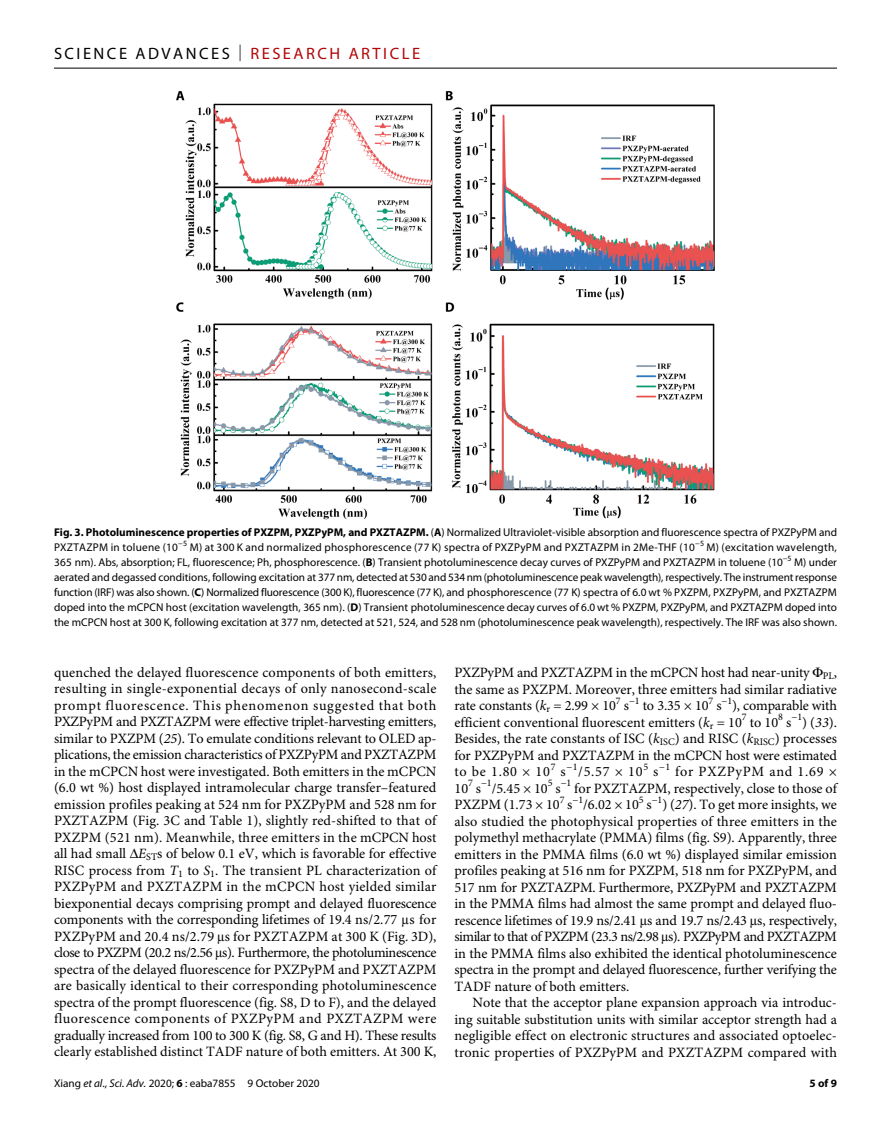
<style>
.page{position:relative;width:891px;height:1134px;background:#fff}
.page>*{position:absolute;margin:0;border:0;box-sizing:border-box;transform-origin:0 0}
.t1{font:16.5px "Myriad Pro";letter-spacing:.15em;color:#000}
.t2{font:14.25px/16.5px "Minion Pro";color:#000;text-align:justify}
.t3{font:11.25px/15px "Myriad Pro";color:#000;text-align:justify}
.t4{font:700 11.25px "Myriad Pro";color:#000}
.s1{font-weight:300}
.s2{color:#b10508}
.s3{font-weight:700}
.s4{font-style:italic}
</style>
<div class="page">
<hr style="left:54px;top:68px;width:783px;height:1px;background:#000">
<img style="left:176px;top:91px;width:539px;height:429px">
<p class="t1" style="left:54px;top:40px;width:368px">SCIENCE ADVANCES <span class="s1">|</span> <span class="s2">RESEARCH ARTICLE</span></p>
<p class="t3" style="left:54px;top:525px;width:785px"><span class="s3">Fig. 3. Photoluminescence properties of PXZPM, PXZPyPM, and PXZTAZPM.</span> (<span class="s3">A</span>) Normalized Ultraviolet-visible absorption and fluorescence spectra of PXZPyPM and PXZTAZPM in toluene (10<sup>−5</sup> M) at 300 K and normalized phosphorescence (77 K) spectra of PXZPyPM and PXZTAZPM in 2Me-THF (10<sup>−5</sup> M) (excitation wavelength, 365 nm). Abs, absorption; FL, fluorescence; Ph, phosphorescence. (<span class="s3">B</span>) Transient photoluminescence decay curves of PXZPyPM and PXZTAZPM in toluene (10<sup>−5</sup> M) under aerated and degassed conditions, following excitation at 377 nm, detected at 530 and 534 nm (photoluminescence peak wavelength), respectively. The instrument response function (IRF) was also shown. (<span class="s3">C</span>) Normalized fluorescence (300 K), fluorescence (77 K), and phosphorescence (77 K) spectra of 6.0 wt % PXZPM, PXZPyPM, and PXZTAZPM doped into the mCPCN host (excitation wavelength, 365 nm). (<span class="s3">D</span>) Transient photoluminescence decay curves of 6.0 wt % PXZPM, PXZPyPM, and PXZTAZPM doped into the mCPCN host at 300 K, following excitation at 377 nm, detected at 521, 524, and 528 nm (photoluminescence peak wavelength), respectively. The IRF was also shown.</p>
<p class="t2" style="left:54px;top:665px;width:384px">quenched the delayed fluorescence components of both emitters, resulting in single-exponential decays of only nanosecond-scale prompt fluorescence. This phenomenon suggested that both PXZPyPM and PXZTAZPM were effective triplet-harvesting emitters, similar to PXZPM (<span class="s4">25</span>). To emulate conditions relevant to OLED ap&shy;plications, the emission characteristics of PXZPyPM and PXZTAZPM in the mCPCN host were investigated. Both emitters in the mCPCN (6.0 wt %) host displayed intramolecular charge transfer–featured emission profiles peaking at 524 nm for PXZPyPM and 528 nm for PXZTAZPM (Fig. 3C and Table 1), slightly red-shifted to that of PXZPM (521 nm). Meanwhile, three emitters in the mCPCN host all had small <span class="s4">E</span><sub>ST</sub>s of below 0.1 eV, which is favorable for effective RISC process from <span class="s4">T</span><sub>1</sub> to <span class="s4">S</span><sub>1</sub>. The transient PL characterization of PXZPyPM and PXZTAZPM in the mCPCN host yielded similar biexponential decays comprising prompt and delayed fluorescence components with the corresponding lifetimes of 19.4 ns/2.77 s for PXZPyPM and 20.4 ns/2.79 s for PXZTAZPM at 300 K (Fig. 3D), close to PXZPM (20.2 ns/2.56 s). Furthermore, the photoluminescence spectra of the delayed fluorescence for PXZPyPM and PXZTAZPM are basically identical to their corresponding photoluminescence spectra of the prompt fluorescence (fig. S8, D to F), and the delayed fluorescence components of PXZPyPM and PXZTAZPM were gradually increased from 100 to 300 K (fig. S8, G and H). These results clearly established distinct TADF nature of both emitters. At 300 K,</p>
<p class="t2" style="left:454px;top:666px;width:384px">PXZPyPM and PXZTAZPM in the mCPCN host had near-unity <sub>PL</sub>, the same as PXZPM. Moreover, three emitters had similar radiative rate constants (<span class="s4">k</span><sub>r</sub> = 2.99 × 10<sup>7</sup> s<sup>−1</sup> to 3.35 × 10<sup>7</sup> s<sup>−1</sup>), comparable with efficient conventional fluorescent emitters (<span class="s4">k</span><sub>r</sub> = 10<sup>7</sup> to 10<sup>8</sup> s<sup>−1</sup>) (<span class="s4">33</span>).<br>Besides, the rate constants of ISC (<span class="s4">k</span><sub>ISC</sub>) and RISC (<span class="s4">k</span><sub>RISC</sub>) processes for PXZPyPM and PXZTAZPM in the mCPCN host were estimated to be 1.80 × 10<sup>7</sup> s<sup>−1</sup>/5.57 × 10<sup>5</sup> s<sup>−1</sup> for PXZPyPM and 1.69 × 10<sup>7</sup> s<sup>−1</sup>/5.45 × 10<sup>5</sup> s<sup>−1</sup> for PXZTAZPM, respectively, close to those of PXZPM (1.73 × 10<sup>7</sup> s<sup>−1</sup>/6.02 × 10<sup>5</sup> s<sup>−1</sup>) (<span class="s4">27</span>). To get more insights, we also studied the photophysical properties of three emitters in the polymethyl methacrylate (PMMA) films (fig. S9). Apparently, three emitters in the PMMA films (6.0 wt %) displayed similar emission profiles peaking at 516 nm for PXZPM, 518 nm for PXZPyPM, and 517 nm for PXZTAZPM. Furthermore, PXZPyPM and PXZTAZPM in the PMMA films had almost the same prompt and delayed fluo&shy;rescence lifetimes of 19.9 ns/2.41 s and 19.7 ns/2.43 s, respectively, similar to that of PXZPM (23.3 ns/2.98 s). PXZPyPM and PXZTAZPM in the PMMA films also exhibited the identical photoluminescence spectra in the prompt and delayed fluorescence, further verifying the TADF nature of both emitters.</p>
<p class="t2" style="left:455px;top:996px;width:384px;text-indent:18px">Note that the acceptor plane expansion approach via introduc&shy;ing suitable substitution units with similar acceptor strength had a negligible effect on electronic structures and associated optoelec&shy;tronic properties of PXZPyPM and PXZTAZPM compared with</p>
<p class="t3" style="left:54px;top:1076px;width:267px">Xiang <span class="s4">et al</span>., <span class="s4">Sci. Adv.</span> 2020; <span class="s3">6</span> : eaba7855 9 October 2020</p>
<p class="t4" style="left:810px;top:1074px;width:29px">5 of 9</p>
</div>
